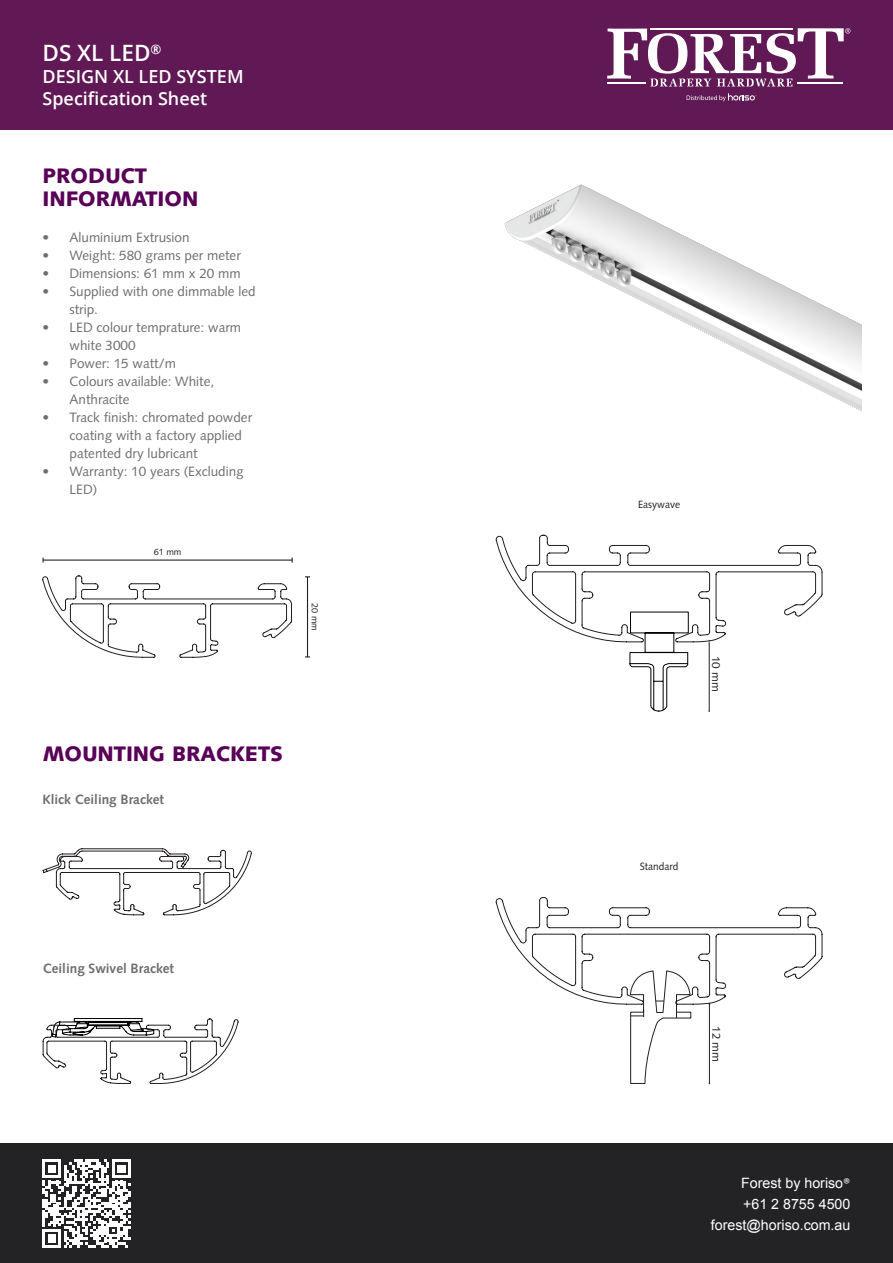
<style>
.page{position:relative;width:893px;height:1263px;background:#fff}
.page>*{position:absolute;margin:0;border:0;box-sizing:border-box;transform-origin:0 0}
.t1{font:600 22.5px "Open Sans";color:#fff}
.t2{font:900 21px/22.5px "Syntax";color:#590157}
.t3{font:600 18px "Open Sans";color:#fff}
.t4{font:14.25px "Arial";color:#fff}
.t5{font:13.5px/18px "Syntax";color:#6c6d70}
.t6{font:700 13.5px "Syntax";color:#6c6d70}
.t7{font:11.25px "Syntax";color:#231f20;scale:1.04 1}
.t8{font:10.5px "Syntax";color:#231f20}
.t9{font:9px "Syntax";color:#231f20}
.s1{font-family:"Calibri"}
</style>
<div class="page">
<svg style="left:42px;top:575px;width:250px;height:83px"></svg>
<div style="left:0;top:0;width:893px;height:130px;background:#601954"></div>
<svg style="left:687px;top:93px;width:69px;height:8px"></svg>
<svg style="left:607px;top:28px;width:243px;height:58px"></svg>
<img style="left:504px;top:184px;width:357px;height:227px">
<div style="left:0;top:1144px;width:893px;height:119px;background:#232224"></div>
<svg style="left:43px;top:1159px;width:88px;height:88px"></svg>
<hr style="left:43px;top:559px;width:249px;height:2px;background:#231f20">
<hr style="left:307px;top:577px;width:1px;height:80px;background:#231f20">
<svg style="left:496px;top:535px;width:326px;height:177px"></svg>
<svg style="left:496px;top:897px;width:326px;height:187px"></svg>
<svg style="left:42px;top:848px;width:210px;height:67px"></svg>
<svg style="left:42px;top:1018px;width:197px;height:66px"></svg>
<p class="t1" style="left:43px;top:38px;width:120px">DS XL LED<sup>®</sup></p>
<p class="t3" style="left:43px;top:64px;width:203px">DESIGN XL LED SYSTEM</p>
<p class="t3" style="left:43px;top:86px;width:166px">Specification Sheet</p>
<p class="t2" style="left:43px;top:165px;width:157px">PRODUCT<br>INFORMATION</p>
<p class="t5" style="left:43px;top:228px;width:149px">• Aluminium Extrusion</p>
<p class="t5" style="left:43px;top:246px;width:200px">• Weight: 580 grams per meter</p>
<p class="t5" style="left:43px;top:264px;width:200px">• Dimensions: 61 mm x 20 mm</p>
<p class="t5" style="left:70px;top:282px;width:188px;text-indent:-27px">• Supplied with one dimmable led strip.</p>
<p class="t5" style="left:70px;top:318px;width:173px;text-indent:-27px">• LED colour temprature: warm white 3000</p>
<p class="t5" style="left:43px;top:354px;width:135px">• Power: 15 watt/m</p>
<p class="t5" style="left:70px;top:372px;width:146px;text-indent:-27px">• Colours available: White,<br>Anthracite</p>
<p class="t5" style="left:70px;top:408px;width:184px;text-indent:-27px">• Track finish: chromated powder coating with a factory applied patented dry lubricant</p>
<p class="t5" style="left:70px;top:462px;width:176px;text-indent:-27px">• Warranty: 10 years (Excluding<br>LED)</p>
<p class="t9" style="left:154px;top:547px;width:29px">61 mm</p>
<p class="t9" style="left:320px;top:603px;width:29px;rotate:90deg">20 mm</p>
<p class="t2" style="left:43px;top:743px;width:242px">MOUNTING BRACKETS</p>
<p class="t6" style="left:43px;top:792px;width:123px">Klick Ceiling Bracket</p>
<p class="t6" style="left:43px;top:960px;width:133px">Ceiling Swivel Bracket</p>
<p class="t8" style="left:638px;top:498px;width:44px">Easywave</p>
<p class="t7" style="left:723px;top:656px;width:36px;rotate:90deg">10 mm</p>
<p class="t8" style="left:640px;top:860px;width:40px">Standard</p>
<p class="t7" style="left:723px;top:1026px;width:36px;rotate:90deg">12 mm</p>
<p class="t4" style="left:741px;top:1173px;width:111px">Forest by horiso<span class="s1">®</span></p>
<p class="t4" style="left:743px;top:1194px;width:109px">+61 2 8755 4500</p>
<p class="t4" style="left:711px;top:1215px;width:141px">forest@horiso.com.au</p>
</div>
